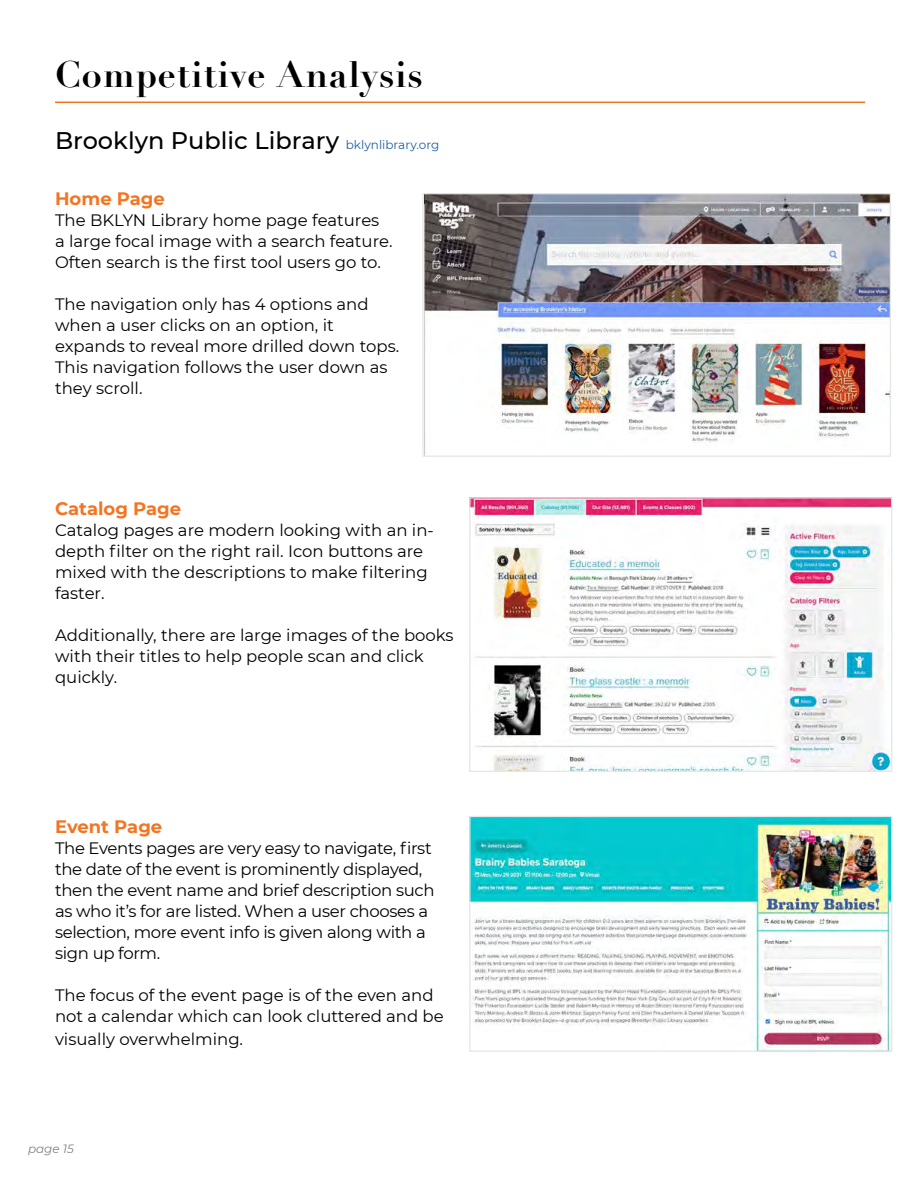
<style>
.page{position:relative;width:918px;height:1188px;background:#fff}
.page>*{position:absolute;margin:0;border:0;box-sizing:border-box;transform-origin:0 0}
.t1{font:700 36px "Didot";letter-spacing:.025em;color:#000}
.t2{font:500 24px "Montserrat";color:#000}
.t3{font:700 18px "Montserrat";color:#f47521}
.t4{font:16.5px/21px "Montserrat";color:#000}
.t5{font:16.5px/21px "Montserrat";letter-spacing:-.02em;color:#000}
.t6{font:italic 12px "Montserrat";color:#808285}
.s1{font-weight:400;font-size:12px;color:#215e9e}
</style>
<div class="page">
<hr style="left:55px;top:102px;width:810px;height:1px;background:#f47521">
<img style="left:471px;top:499px;width:419px;height:271px">
<div style="left:469px;top:497px;width:423px;height:275px;border:1px solid #e6e7e8"></div>
<img style="left:471px;top:818px;width:419px;height:232px">
<div style="left:469px;top:816px;width:423px;height:236px;border:1px solid #e6e7e8"></div>
<img style="left:424px;top:195px;width:465px;height:260px">
<div style="left:422px;top:193px;width:469px;height:264px;border:1px solid #e6e7e8"></div>
<h1 class="t1" style="left:55px;top:51px;width:369px">Competitive Analysis</h1>
<h2 class="t2" style="left:55px;top:123px;width:386px">Brooklyn Public Library <span class="s1">bklynlibrary.org</span></h2>
<p class="t3" style="left:55px;top:186px;width:111px">Home Page</p>
<p class="t4" style="left:55px;top:209px;width:339px">The BKLYN Library home page features a large focal image with a search feature.<br>Often search is the first tool users go to.</p>
<p class="t4" style="left:55px;top:293px;width:346px">The navigation only has 4 options and when a user clicks on an option, it expands to reveal more drilled down tops.<br>This navigation follows the user down as they scroll.</p>
<p class="t3" style="left:55px;top:495px;width:128px">Catalog Page</p>
<p class="t4" style="left:55px;top:519px;width:380px">Catalog pages are modern looking with an in&shy;depth filter on the right rail. Icon buttons are mixed with the descriptions to make filtering faster.</p>
<p class="t4" style="left:55px;top:624px;width:400px">Additionally, there are large images of the books with their titles to help people scan and click quickly.</p>
<p class="t3" style="left:55px;top:814px;width:109px">Event Page</p>
<p class="t5" style="left:55px;top:837px;width:381px">The Events pages are very easy to navigate, first the date of the event is prominently displayed, then the event name and brief description such as who it’s for are listed. When a user chooses a selection, more event info is given along with a sign up form.</p>
<p class="t4" style="left:55px;top:984px;width:390px">The focus of the event page is of the even and not a calendar which can look cluttered and be</p>
<p class="t4" style="left:55px;top:1028px;width:190px">visually overwhelming.</p>
<p class="t6" style="left:28px;top:1140px;width:48px">page 15</p>
</div>
